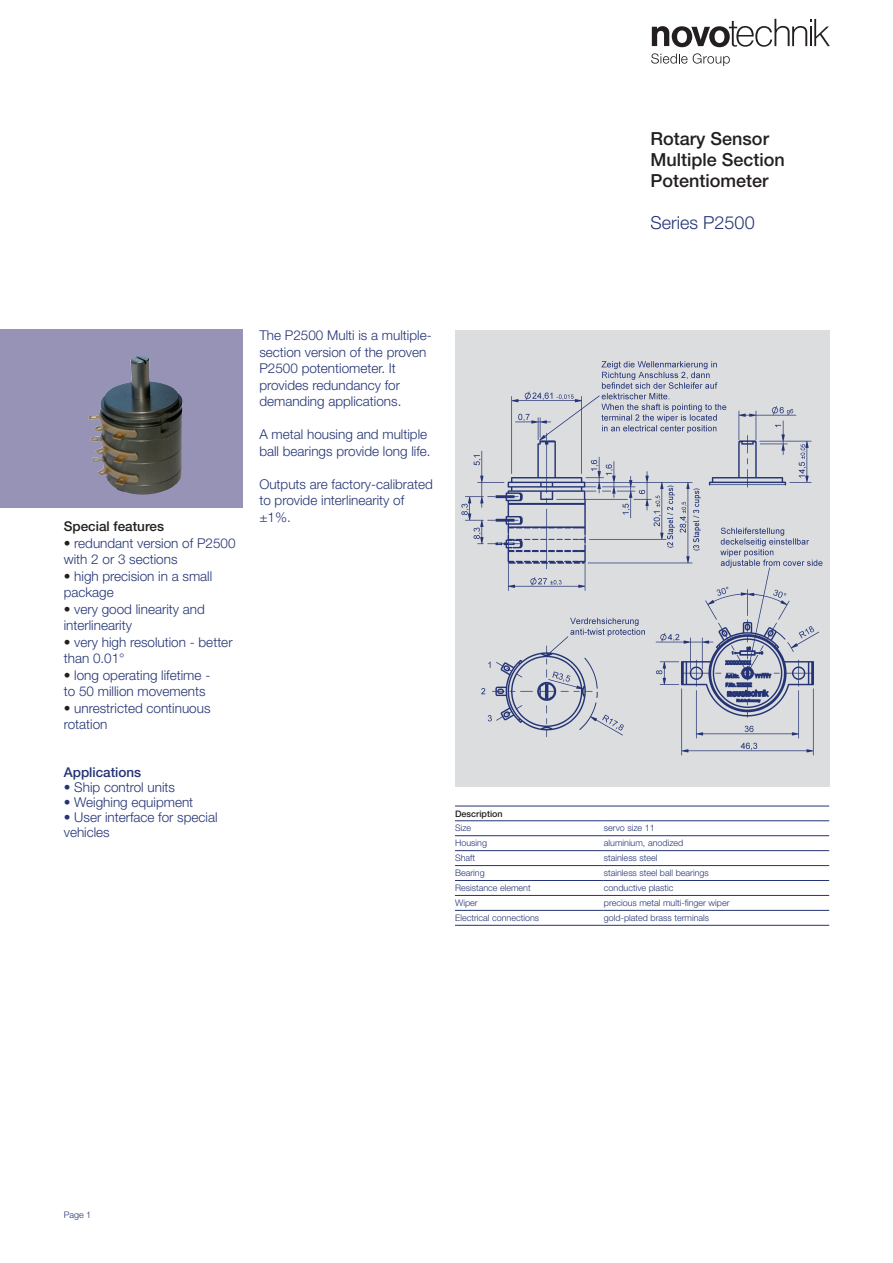
<style>
.page{position:relative;width:893px;height:1263px;background:#fff}
.page>*{position:absolute;margin:0;border:0;box-sizing:border-box;transform-origin:0 0}
.t1{font:500 18px/21px "Helvetica Neue LT Std";color:#231f20}
.t2{font:300 18px "Helvetica Neue LT Std";color:#243474}
.t3{font:300 13.5px/16.5px "Helvetica Neue LT Std";color:#243474}
.t4{font:500 13.5px "Helvetica Neue LT Std";color:#231f20}
.t5{font:500 13.5px "Helvetica Neue LT Std";color:#243474}
.t6{font:300 9px "Helvetica Neue LT Std";color:#243474}
.t7{font:500 9px "Helvetica Neue LT Std";color:#231f20}
.s1{color:#231f20}
</style>
<div class="page">
<div style="left:0;top:330px;width:242px;height:178px;background:#9693b7"></div>
<svg style="left:652px;top:19px;width:177px;height:28px"></svg>
<svg style="left:651px;top:53px;width:79px;height:13px"></svg>
<hr style="left:455px;top:806px;width:374px;height:1px;background:#243474">
<hr style="left:455px;top:820px;width:149px;height:1px;background:#243474">
<hr style="left:604px;top:820px;width:225px;height:1px;background:#243474">
<hr style="left:455px;top:835px;width:149px;height:1px;background:#243474">
<hr style="left:604px;top:835px;width:225px;height:1px;background:#243474">
<hr style="left:455px;top:850px;width:149px;height:1px;background:#243474">
<hr style="left:604px;top:850px;width:225px;height:1px;background:#243474">
<hr style="left:455px;top:865px;width:149px;height:1px;background:#243474">
<hr style="left:604px;top:865px;width:225px;height:1px;background:#243474">
<hr style="left:455px;top:880px;width:149px;height:1px;background:#243474">
<hr style="left:604px;top:880px;width:225px;height:1px;background:#243474">
<hr style="left:455px;top:895px;width:149px;height:1px;background:#243474">
<hr style="left:604px;top:895px;width:225px;height:1px;background:#243474">
<hr style="left:455px;top:910px;width:149px;height:1px;background:#243474">
<hr style="left:604px;top:910px;width:225px;height:1px;background:#243474">
<hr style="left:455px;top:925px;width:149px;height:1px;background:#243474">
<hr style="left:604px;top:925px;width:225px;height:1px;background:#243474">
<div style="left:455px;top:330px;width:374px;height:457px;background:#dcdddf"></div>
<img style="left:461px;top:361px;width:362px;height:395px">
<img style="left:89px;top:357px;width:94px;height:138px">
<h1 class="t1" style="left:651px;top:128px;width:136px">Rotary Sensor<br>Multiple Section<br>Potentiometer</h1>
<h1 class="t2" style="left:651px;top:211px;width:106px">Series P2500</h1>
<p class="t4" style="left:64px;top:518px;width:102px">Special features</p>
<p class="t3" style="left:64px;top:534px;width:173px"><span class="s1">•</span> redundant version of P2500 with 2 or 3 sections</p>
<p class="t3" style="left:64px;top:567px;width:150px"><span class="s1">•</span> high precision in a small package</p>
<p class="t3" style="left:64px;top:600px;width:143px"><span class="s1">•</span> very good linearity and interlinearity</p>
<p class="t3" style="left:64px;top:633px;width:170px"><span class="s1">•</span> very high resolution - better than 0.01°</p>
<p class="t3" style="left:64px;top:666px;width:148px"><span class="s1">•</span> long operating lifetime - to 50 million movements</p>
<p class="t3" style="left:64px;top:699px;width:148px"><span class="s1">•</span> unrestricted continuous rotation</p>
<p class="t5" style="left:64px;top:764px;width:79px">Applications</p>
<p class="t3" style="left:64px;top:779px;width:113px">• Ship control units</p>
<p class="t3" style="left:64px;top:794px;width:131px">• Weighing equipment</p>
<p class="t3" style="left:64px;top:810px;width:155px;line-height:15px">• User interface for special vehicles</p>
<p class="t3" style="left:259px;top:327px;width:174px">The P2500 Multi is a multiple&shy;section version of the proven<br>P2500 potentiometer. It provides redundancy for demanding applications.</p>
<p class="t3" style="left:259px;top:426px;width:173px">A metal housing and multiple ball bearings provide long life.</p>
<p class="t3" style="left:259px;top:475px;width:175px">Outputs are factory-calibrated to provide interlinearity of ±1%.</p>
<p class="t7" style="left:455px;top:808px;width:49px">Description</p>
<p class="t6" style="left:455px;top:823px;width:18px">Size</p>
<p class="t6" style="left:604px;top:823px;width:52px">servo size 11</p>
<p class="t6" style="left:455px;top:838px;width:34px">Housing</p>
<p class="t6" style="left:604px;top:838px;width:81px">aluminium, anodized</p>
<p class="t6" style="left:455px;top:853px;width:22px">Shaft</p>
<p class="t6" style="left:604px;top:853px;width:55px">stainless steel</p>
<p class="t6" style="left:455px;top:867px;width:31px">Bearing</p>
<p class="t6" style="left:604px;top:867px;width:107px">stainless steel ball bearings</p>
<p class="t6" style="left:455px;top:882px;width:77px">Resistance element</p>
<p class="t6" style="left:604px;top:882px;width:71px">conductive plastic</p>
<p class="t6" style="left:455px;top:897px;width:24px">Wiper</p>
<p class="t6" style="left:604px;top:897px;width:127px">precious metal multi-finger wiper</p>
<p class="t6" style="left:455px;top:912px;width:86px">Electrical connections</p>
<p class="t6" style="left:604px;top:912px;width:107px">gold-plated brass terminals</p>
<p class="t6" style="left:64px;top:1210px;width:29px">Page 1</p>
</div>
